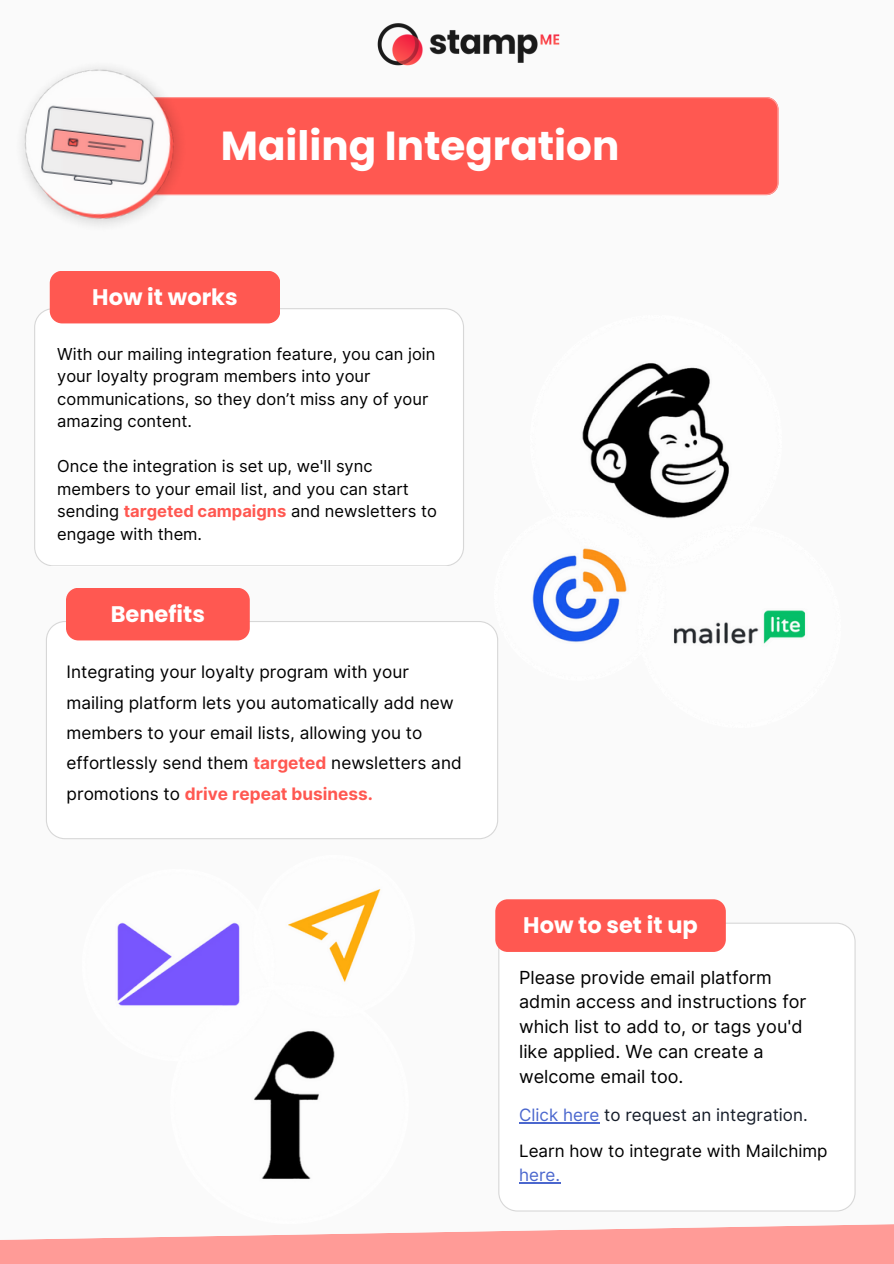
<style>
.page{position:relative;width:894px;height:1264px;background:#fff}
.page>*{position:absolute;margin:0;border:0;box-sizing:border-box;transform-origin:0 0}
.t1{font:700 40.5px "Poppins";color:#fff}
.t2{font:700 22.5px "Poppins";color:#fff}
.t3{font:18px/24.8px "Inter";color:#000}
.t4{font:17.25px/30.3px "Inter";color:#000}
.t5{font:16.95px/23.7px "Inter";color:#000}
.t6{font:16.95px "Inter";color:#151c28}
.t7{font:16.5px/22.5px "Inter";color:#000}
.s1{font-weight:700;color:#ff5851}
.s2{color:#4b67ce}
</style>
<div class="page">
<div style="left:0;top:0;width:893px;height:1263px;background:#fafafa"></div>
<img style="left:377px;top:23px;width:182px;height:43px">
<svg style="left:0;top:1224px;width:893px;height:39px"></svg>
<div style="left:223px;top:97px;width:555px;height:98px;background:#ff5851"></div>
<svg style="left:46px;top:621px;width:452px;height:218px"></svg>
<div style="left:66px;top:588px;width:184px;height:52px;background:#ff5851;border-radius:12px"></div>
<svg style="left:34px;top:308px;width:430px;height:258px"></svg>
<div style="left:50px;top:271px;width:230px;height:52px;background:#ff5851;border-radius:12px"></div>
<svg style="left:498px;top:922px;width:356px;height:289px"></svg>
<div style="left:495px;top:899px;width:230px;height:52px;background:#ff5851;border-radius:12px"></div>
<img style="left:495px;top:363px;width:310px;height:364px">
<img style="left:117px;top:889px;width:264px;height:290px">
<img style="left:22px;top:68px;width:201px;height:157px">
<hr style="left:519px;top:1181px;width:41px;height:2px;background:#4b67ce">
<hr style="left:519px;top:1122px;width:80px;height:1px;background:#4b67ce">
<p class="t1" style="left:221px;top:117px;width:400px">Mailing Integration</p>
<p class="t2" style="left:92px;top:281px;width:147px">How it works</p>
<p class="t7" style="left:57px;top:342px;width:379px">With our mailing integration feature, you can join your loyalty program members into your communications, so they don’t miss any of your amazing content.</p>
<p class="t7" style="left:57px;top:455px;width:381px">Once the integration is set up, we'll sync members to your email list, and you can start sending <span class="s1">targeted campaigns</span> and newsletters to engage with them.</p>
<h1 class="t2" style="left:111px;top:598px;width:96px">Benefits</h1>
<h2 class="t4" style="left:67px;top:656px;width:396px">Integrating your loyalty program with your mailing platform lets you automatically add new members to your email lists, allowing you to effortlessly send them <span class="s1">targeted</span> newsletters and promotions to <span class="s1">drive repeat business.</span></h2>
<h2 class="t2" style="left:523px;top:909px;width:176px">How to set it up</h2>
<p class="t3" style="left:519px;top:964px;width:289px">Please provide email platform admin access and instructions for which list to add to, or tags you'd like applied. We can create a welcome email too.</p>
<p class="t6" style="left:519px;top:1104px;width:290px"><span class="s2">Click here</span> to request an integration.</p>
<p class="t5" style="left:519px;top:1139px;width:310px">Learn how to integrate with Mailchimp <span class="s2">here.</span></p>
</div>
